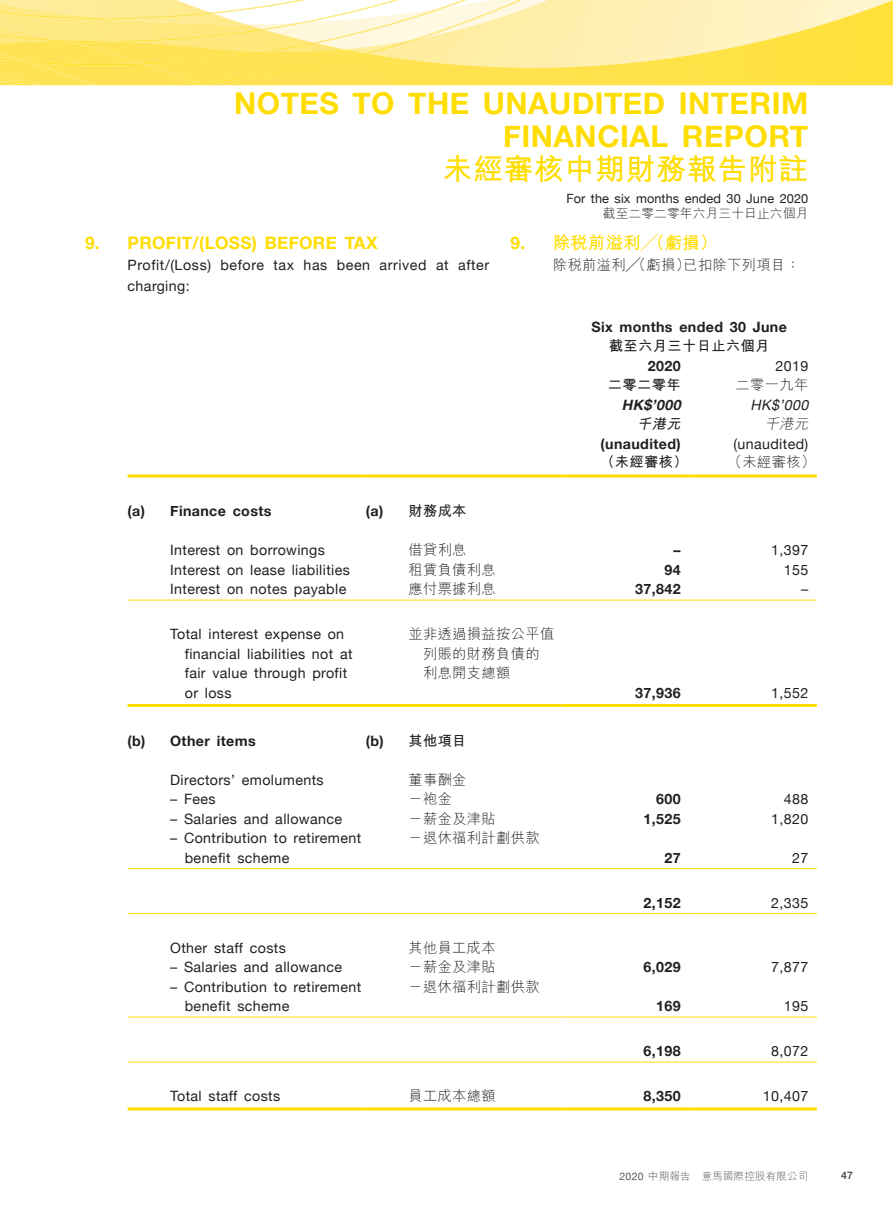
<style>
.page{position:relative;width:893px;height:1212px;background:#fff}
.page>*{position:absolute;margin:0;border:0;box-sizing:border-box;transform-origin:0 0}
.t1{font:700 30px/33px "Helvetica Neue";letter-spacing:.015em;color:#fd0;text-align:right}
.t2{font:30px "M Hei HK Bold E Ten B5 H";letter-spacing:.015em;color:#fd0}
.t3{font:700 17.25px "Helvetica Neue";letter-spacing:.015em;color:#fd0}
.t4{font:17.25px "M Hei HK Bold E Ten B5 H";letter-spacing:.015em;color:#fd0}
.t5{font:14.25px/19.5px "Helvetica Neue";letter-spacing:.025em;color:#231f20}
.t6{font:14.25px/19.5px "M Hei HK Light E Ten B5 H";letter-spacing:.025em;color:#231f20}
.t7{font:700 14.25px "Helvetica Neue";letter-spacing:.025em;color:#231f20}
.t8{font:14.25px "M Hei HK Bold E Ten B5 H";letter-spacing:.025em;color:#231f20}
.t9{font:italic 700 14.25px "Helvetica Neue";color:#231f20}
.t10{font:italic 14.25px "Helvetica Neue";color:#231f20}
.t11{font:italic 14.25px "M Hei HK Bold E Ten B5 H";color:#231f20}
.t12{font:italic 14.25px "M Hei HK Light E Ten B5 H";color:#231f20}
.t13{font:12.75px "Helvetica Neue";letter-spacing:.005em;color:#231f20}
.t14{font:12.75px "M Hei HK Light E Ten B5 H";letter-spacing:.005em;color:#231f20}
.t15{font:10.5px "M Hei HK Light E Ten B5 H";letter-spacing:.015em;color:#58595b}
.t16{font:700 10.5px "Helvetica Neue";color:#58595b}
.s1{font-family:"Helvetica Neue";font-weight:700}
.s2{font-family:"Helvetica Neue"}
</style>
<div class="page">
<svg style="left:0;top:0;width:892px;height:85px;background:#ffea87"></svg>
<hr style="left:128px;top:474px;width:238px;height:3px;background:#fd0">
<hr style="left:366px;top:474px;width:195px;height:3px;background:#fd0">
<hr style="left:561px;top:474px;width:128px;height:3px;background:#fd0">
<hr style="left:689px;top:474px;width:127px;height:3px;background:#fd0">
<hr style="left:128px;top:600px;width:238px;height:1px;background:#fd0">
<hr style="left:366px;top:600px;width:195px;height:1px;background:#fd0">
<hr style="left:561px;top:600px;width:128px;height:1px;background:#fd0">
<hr style="left:689px;top:600px;width:127px;height:1px;background:#fd0">
<hr style="left:128px;top:704px;width:238px;height:3px;background:#fd0">
<hr style="left:366px;top:704px;width:195px;height:3px;background:#fd0">
<hr style="left:561px;top:704px;width:128px;height:3px;background:#fd0">
<hr style="left:689px;top:704px;width:127px;height:3px;background:#fd0">
<hr style="left:128px;top:868px;width:238px;height:1px;background:#fd0">
<hr style="left:366px;top:868px;width:195px;height:1px;background:#fd0">
<hr style="left:561px;top:868px;width:128px;height:1px;background:#fd0">
<hr style="left:689px;top:868px;width:127px;height:1px;background:#fd0">
<hr style="left:128px;top:913px;width:238px;height:1px;background:#fd0">
<hr style="left:366px;top:913px;width:195px;height:1px;background:#fd0">
<hr style="left:561px;top:913px;width:128px;height:1px;background:#fd0">
<hr style="left:689px;top:913px;width:127px;height:1px;background:#fd0">
<hr style="left:128px;top:1017px;width:238px;height:1px;background:#fd0">
<hr style="left:366px;top:1017px;width:195px;height:1px;background:#fd0">
<hr style="left:561px;top:1017px;width:128px;height:1px;background:#fd0">
<hr style="left:689px;top:1017px;width:127px;height:1px;background:#fd0">
<hr style="left:128px;top:1062px;width:238px;height:1px;background:#fd0">
<hr style="left:366px;top:1062px;width:195px;height:1px;background:#fd0">
<hr style="left:561px;top:1062px;width:128px;height:1px;background:#fd0">
<hr style="left:689px;top:1062px;width:127px;height:1px;background:#fd0">
<hr style="left:128px;top:1107px;width:238px;height:3px;background:#fd0">
<hr style="left:366px;top:1107px;width:195px;height:3px;background:#fd0">
<hr style="left:561px;top:1107px;width:128px;height:3px;background:#fd0">
<hr style="left:689px;top:1107px;width:127px;height:3px;background:#fd0">
<h1 class="t1" style="left:234px;top:86px;width:575px">NOTES TO THE UNAUDITED INTERIM<br>FINANCIAL REPORT</h1>
<h1 class="t2" style="left:442px;top:157px;width:367px">未經審核中期財務報告附註</h1>
<p class="t3" style="left:85px;top:233px;width:294px">9. PROFIT/(LOSS) BEFORE TAX</p>
<p class="t5" style="left:128px;top:255px;width:363px;line-height:21px">Profit/(Loss) before tax has been arrived at after charging:</p>
<p class="t13" style="left:566px;top:191px;width:243px">For the six months ended 30 June 2020</p>
<p class="t14" style="left:603px;top:209px;width:207px">截至二零二零年六月三十日止六個月</p>
<p class="t4" style="left:510px;top:237px;width:208px"><span class="s1">9.</span> 除稅前溢利╱（虧損）</p>
<p class="t6" style="left:553px;top:257px;width:248px">除稅前溢利╱（虧損）已扣除下列項目：</p>
<p class="t7" style="left:591px;top:318px;width:197px">Six months ended 30 June</p>
<p class="t8" style="left:609px;top:341px;width:162px">截至六月三十日止六個月</p>
<p class="t7" style="left:647px;top:357px;width:34px">2020</p>
<p class="t5" style="left:775px;top:356px;width:34px">2019</p>
<p class="t8" style="left:608px;top:380px;width:74px">二零二零年</p>
<p class="t6" style="left:735px;top:377px;width:74px">二零一九年</p>
<p class="t9" style="left:622px;top:396px;width:64px">HK$’000</p>
<p class="t10" style="left:750px;top:396px;width:62px">HK$’000</p>
<p class="t11" style="left:637px;top:419px;width:48px">千港元</p>
<p class="t12" style="left:764px;top:419px;width:47px">千港元</p>
<p class="t7" style="left:600px;top:435px;width:82px">(unaudited)</p>
<p class="t5" style="left:733px;top:434px;width:76px">(unaudited)</p>
<p class="t8" style="left:600px;top:456px;width:89px">（未經審核）</p>
<p class="t6" style="left:728px;top:453px;width:89px">（未經審核）</p>
<p class="t7" style="left:128px;top:503px;width:145px">(a) Finance costs</p>
<p class="t8" style="left:366px;top:506px;width:102px"><span class="s1">(a)</span> 財務成本</p>
<p class="t5" style="left:170px;top:540px;width:156px">Interest on borrowings</p>
<p class="t6" style="left:408px;top:542px;width:60px">借貸利息</p>
<p class="t7" style="left:673px;top:542px;width:9px">–</p>
<p class="t5" style="left:771px;top:540px;width:39px">1,397</p>
<p class="t5" style="left:170px;top:560px;width:181px">Interest on lease liabilities</p>
<p class="t6" style="left:408px;top:562px;width:89px">租賃負債利息</p>
<p class="t7" style="left:664px;top:561px;width:18px">94</p>
<p class="t5" style="left:783px;top:560px;width:26px">155</p>
<p class="t5" style="left:170px;top:579px;width:178px">Interest on notes payable</p>
<p class="t6" style="left:408px;top:581px;width:89px">應付票據利息</p>
<p class="t7" style="left:635px;top:581px;width:47px">37,842</p>
<p class="t5" style="left:801px;top:579px;width:9px">–</p>
<p class="t5" style="left:185px;top:624px;width:169px;text-indent:-15px">Total interest expense on financial liabilities not at fair value through profit or loss</p>
<p class="t6" style="left:423px;top:626px;width:133px;text-indent:-15px">並非透過損益按公平值列賬的財務負債的利息開支總額</p>
<p class="t7" style="left:635px;top:684px;width:47px">37,936</p>
<p class="t5" style="left:771px;top:683px;width:39px">1,552</p>
<p class="t7" style="left:128px;top:732px;width:129px">(b) Other items</p>
<p class="t8" style="left:366px;top:735px;width:102px"><span class="s1">(b)</span> 其他項目</p>
<p class="t5" style="left:170px;top:770px;width:155px">Directors’ emoluments</p>
<p class="t6" style="left:408px;top:772px;width:60px">董事酬金</p>
<p class="t5" style="left:170px;top:789px;width:47px">– Fees</p>
<p class="t6" style="left:408px;top:791px;width:45px">－袍金</p>
<p class="t7" style="left:656px;top:791px;width:26px">600</p>
<p class="t5" style="left:783px;top:789px;width:26px">488</p>
<p class="t5" style="left:170px;top:809px;width:173px">– Salaries and allowance</p>
<p class="t6" style="left:408px;top:811px;width:89px">－薪金及津貼</p>
<p class="t7" style="left:643px;top:810px;width:39px">1,525</p>
<p class="t5" style="left:771px;top:809px;width:39px">1,820</p>
<p class="t5" style="left:185px;top:828px;width:178px;text-indent:-15px">– Contribution to retirement benefit scheme</p>
<p class="t6" style="left:408px;top:830px;width:133px">－退休福利計劃供款</p>
<p class="t7" style="left:664px;top:849px;width:18px">27</p>
<p class="t5" style="left:792px;top:848px;width:18px">27</p>
<p class="t7" style="left:643px;top:894px;width:39px">2,152</p>
<p class="t5" style="left:771px;top:893px;width:39px">2,335</p>
<p class="t5" style="left:170px;top:938px;width:117px">Other staff costs</p>
<p class="t6" style="left:408px;top:940px;width:89px">其他員工成本</p>
<p class="t5" style="left:170px;top:957px;width:173px">– Salaries and allowance</p>
<p class="t6" style="left:408px;top:959px;width:89px">－薪金及津貼</p>
<p class="t7" style="left:643px;top:959px;width:39px">6,029</p>
<p class="t5" style="left:771px;top:957px;width:39px">7,877</p>
<p class="t5" style="left:185px;top:977px;width:178px;text-indent:-15px">– Contribution to retirement benefit scheme</p>
<p class="t6" style="left:408px;top:979px;width:133px">－退休福利計劃供款</p>
<p class="t7" style="left:656px;top:998px;width:26px">169</p>
<p class="t5" style="left:783px;top:996px;width:26px">195</p>
<p class="t7" style="left:643px;top:1043px;width:39px">6,198</p>
<p class="t5" style="left:771px;top:1041px;width:39px">8,072</p>
<p class="t5" style="left:170px;top:1086px;width:112px">Total staff costs</p>
<p class="t6" style="left:408px;top:1088px;width:89px">員工成本總額</p>
<p class="t7" style="left:643px;top:1088px;width:39px">8,350</p>
<p class="t5" style="left:762px;top:1086px;width:47px">10,407</p>
<p class="t15" style="left:619px;top:1172px;width:190px"><span class="s2">2020</span> 中期報告 意馬國際控股有限公司</p>
<p class="t16" style="left:841px;top:1169px;width:13px">47</p>
</div>
